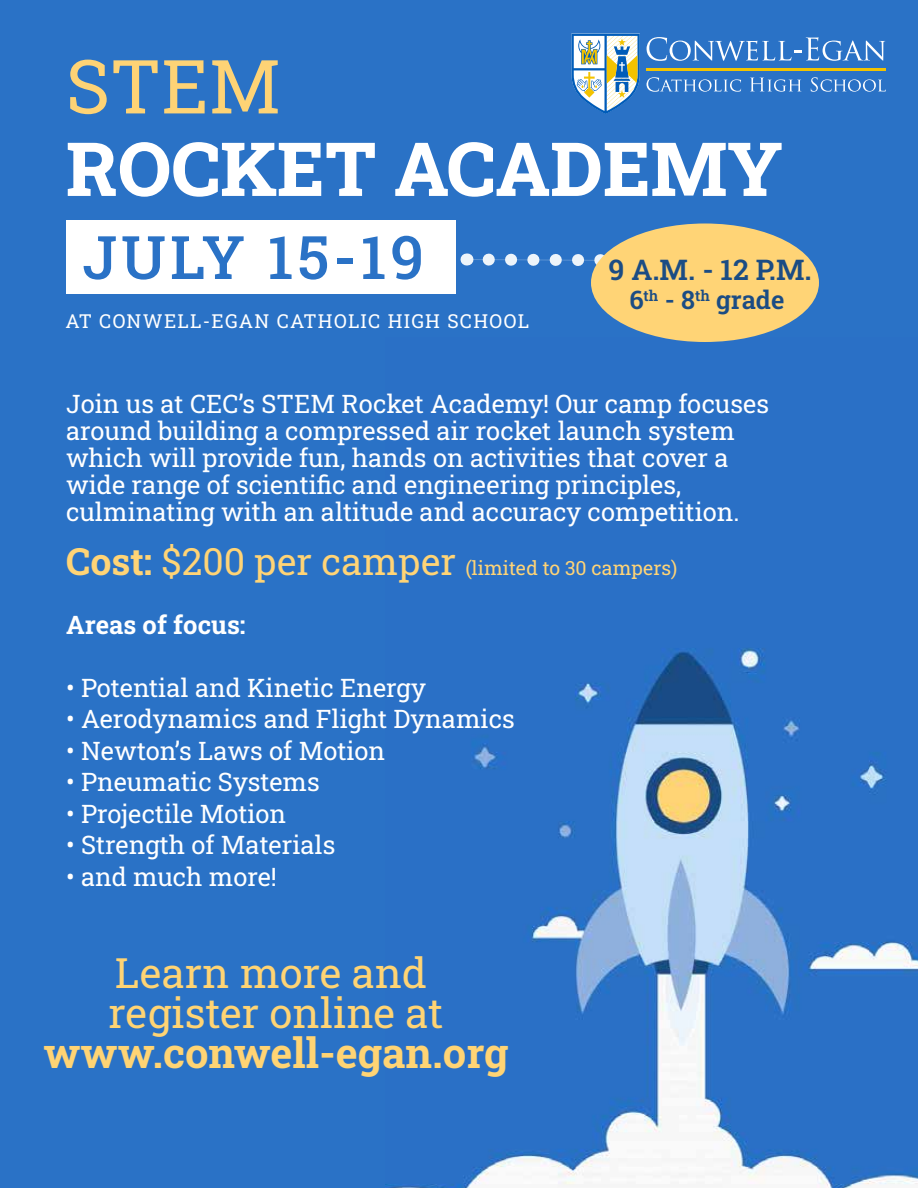
<style>
.page{position:relative;width:918px;height:1188px;background:#2a72c6}
.page>*{position:absolute;margin:0;border:0;box-sizing:border-box;transform-origin:0 0}
.t1{font:800 74.7px "Roboto Slab";color:#fff}
.t2{font:74.7px "Roboto Slab";color:#fed375}
.t3{font:500 60px "Roboto Slab";letter-spacing:.065em;color:#2a72c6}
.t4{font:41.7px/40.2px "Roboto Slab";color:#ffd474}
.t5{font:700 41.7px "Roboto Slab";color:#ffd474}
.t6{font:600 28.5px "Roboto Slab";color:#1b4c84}
.t7{font:25.5px/27px "Roboto Slab";color:#fff}
.t8{font:700 25.5px "Roboto Slab";color:#fff}
.t9{font:600 25.5px "Roboto Slab";color:#1b4c84}
.t10{font:19.5px "Roboto Slab";color:#ffd476}
.t11{font:19.2px "Roboto Slab";letter-spacing:.065em;color:#fff}
.s1{font-weight:700;font-size:37.5px}
.s2{font-size:37.5px}
</style>
<div class="page">
<img style="left:386px;top:338px;width:532px;height:850px">
<div style="left:66px;top:220px;width:390px;height:74px;background:#fff"></div>
<svg style="left:466px;top:248px;width:147px;height:23px"></svg>
<div style="left:591px;top:224px;width:228px;height:118px;background:#ffd476;border-radius:50%"></div>
<svg style="left:647px;top:77px;width:94px;height:15px"></svg>
<svg style="left:750px;top:78px;width:52px;height:14px"></svg>
<svg style="left:811px;top:77px;width:75px;height:15px"></svg>
<svg style="left:647px;top:37px;width:238px;height:24px"></svg>
<hr style="left:647px;top:68px;width:239px;height:2px;background:#f3c300">
<svg style="left:572px;top:33px;width:68px;height:81px"></svg>
<h1 class="t2" style="left:66px;top:35px;width:217px">STEM</h1>
<h1 class="t1" style="left:66px;top:118px;width:718px">ROCKET ACADEMY</h1>
<h2 class="t3" style="left:82px;top:216px;width:343px">JULY 15-19</h2>
<p class="t11" style="left:65px;top:308px;width:465px">AT CONWELL-EGAN CATHOLIC HIGH SCHOOL</p>
<p class="t6" style="left:608px;top:250px;width:205px">9 A.M. - 12 P.M.</p>
<p class="t9" style="left:629px;top:283px;width:157px">6<sup>th</sup> - 8<sup>th</sup> grade</p>
<p class="t7" style="left:66px;top:390px;width:705px">Join us at CEC’s STEM Rocket Academy! Our camp focuses around building a compressed air rocket launch system which will provide fun, hands on activities that cover a wide range of scientific and engineering principles, culminating with an altitude and accuracy competition.</p>
<p class="t10" style="left:66px;top:555px;width:613px"><span class="s1">Cost:</span> <span class="s2">$200 per camper</span> (limited to 30 campers)</p>
<p class="t8" style="left:66px;top:607px;width:181px">Areas of focus:</p>
<p class="t7" style="left:66px;top:673px;width:361px">• Potential and Kinetic Energy</p>
<p class="t7" style="left:66px;top:705px;width:450px">• Aerodynamics and Flight Dynamics</p>
<p class="t7" style="left:66px;top:736px;width:321px">• Newton’s Laws of Motion</p>
<p class="t7" style="left:66px;top:768px;width:255px">• Pneumatic Systems</p>
<p class="t7" style="left:66px;top:799px;width:222px">• Projectile Motion</p>
<p class="t7" style="left:66px;top:831px;width:271px">• Strength of Materials</p>
<p class="t7" style="left:66px;top:862px;width:212px">• and much more!</p>
<h3 class="t4" style="left:109px;top:952px;width:336px">Learn more and register online at</h3>
<h3 class="t5" style="left:44px;top:1024px;width:466px">www.conwell-egan.org</h3>
</div>
